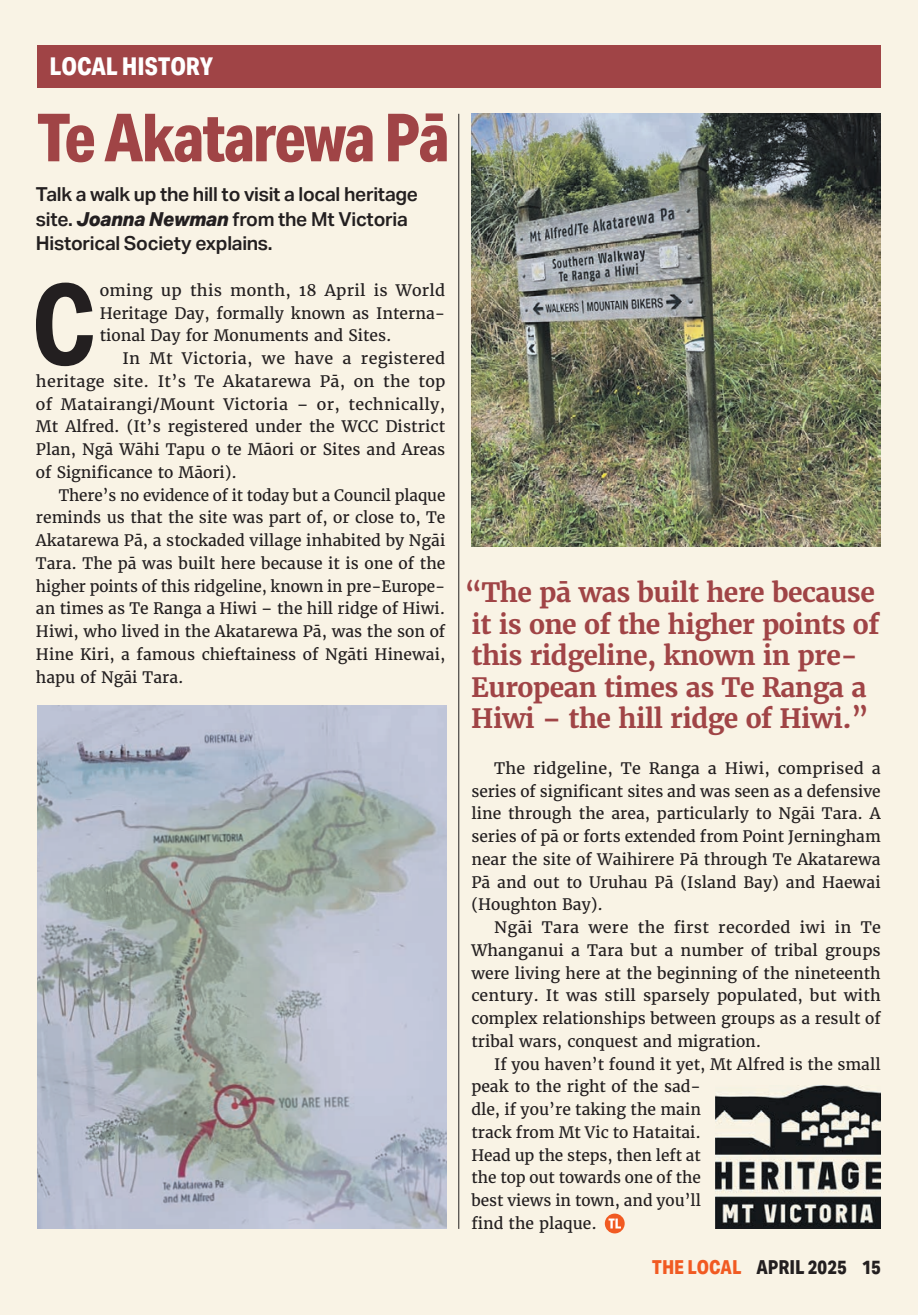
<style>
.page{position:relative;width:918px;height:1315px;background:#f9f3e5}
.page>*{position:absolute;margin:0;border:0;box-sizing:border-box;transform-origin:0 0}
.t1{font:700 111.3px "Aktiv Grotesk Cd";color:#231f20}
.t2{font:800 66.5px "Aktiv Grotesk Cd";letter-spacing:-.03em;color:#a04446}
.t3{font:700 26.6px/31.5px "Merriweather";letter-spacing:-.02em;color:#a04446}
.t4{font:800 24.5px "Aktiv Grotesk Cd";color:#fff}
.t5{font:600 19.25px/24.5px "Aktiv Grotesk";letter-spacing:-.015em;color:#231f20}
.t6{font:800 19.25px "Aktiv Grotesk Cd";letter-spacing:.005em;color:#231f20}
.t7{font:15.75px/22.8px "Merriweather";color:#231f20;text-align:justify}
.s1{font-weight:800;font-style:italic}
.s2{color:#f15a22}
</style>
<div class="page">
<img style="left:37px;top:705px;width:409px;height:524px">
<div style="left:37px;top:45px;width:844px;height:43px;background:#a04446"></div>
<hr style="left:458px;top:114px;width:1px;height:1114px;background:#231f20">
<img style="left:716px;top:1085px;width:164px;height:144px">
<svg style="left:605px;top:1213px;width:19px;height:20px"></svg>
<svg style="left:608px;top:1218px;width:13px;height:10px"></svg>
<img style="left:471px;top:114px;width:410px;height:432px">
<h3 class="t4" style="left:50px;top:53px;width:165px">LOCAL HISTORY</h3>
<h2 class="t2" style="left:37px;top:99px;width:414px">Te Akatarewa Pā</h2>
<p class="t5" style="left:36px;top:182px;width:384px">Talk a walk up the hill to visit a local heritage site. <span class="s1">Joanna Newman</span> from the Mt Victoria<br>Historical Society explains.</p>
<h1 class="t1" style="left:31px;top:260px;width:65px">C</h1>
<p class="t7" style="left:100px;top:279px;width:347px">oming up this month, 18 April is World Heritage Day, formally known as Interna&shy;tional Day for Monuments and Sites.</p>
<p class="t7" style="left:36px;top:347px;width:411px;text-indent:86px">In Mt Victoria, we have a registered heritage site. It’s Te Akatarewa Pā, on the top of Matairangi/Mount Victoria – or, technically, Mt Alfred. (It’s registered under the WCC District Plan, Ngā Wāhi Tapu o te Māori or Sites and Areas of Significance to Māori).</p>
<p class="t7" style="left:36px;top:484px;width:411px;text-indent:23px">There’s no evidence of it today but a Council plaque reminds us that the site was part of, or close to, Te Akatarewa Pā, a stockaded village inhabited by Ngāi Tara. The pā was built here because it is one of the higher points of this ridgeline, known in pre-Europe&shy;an times as Te Ranga a Hiwi – the hill ridge of Hiwi.<br>Hiwi, who lived in the Akatarewa Pā, was the son of Hine Kiri, a famous chieftainess of Ngāti Hinewai, hapu of Ngāi Tara.</p>
<h3 class="t3" style="left:465px;top:576px;width:416px">“The pā was built here because it is one of the higher points of this ridgeline, known in pre-<br>European times as Te Ranga a<br>Hiwi – the hill ridge of Hiwi.”</h3>
<p class="t7" style="left:471px;top:757px;width:411px;text-indent:23px">The ridgeline, Te Ranga a Hiwi, comprised a series of significant sites and was seen as a defensive line through the area, particularly to Ngāi Tara. A series of pā or forts extended from Point Jerningham near the site of Waihirere Pā through Te Akatarewa Pā and out to Uruhau Pā (Island Bay) and Haewai (Houghton Bay).</p>
<p class="t7" style="left:471px;top:916px;width:411px;text-indent:23px">Ngāi Tara were the first recorded iwi in Te Whanganui a Tara but a number of tribal groups were living here at the beginning of the nineteenth century. It was still sparsely populated, but with complex relationships between groups as a result of tribal wars, conquest and migration.</p>
<p class="t7" style="left:471px;top:1052px;width:411px;text-align:left;text-indent:23px">If you haven’t found it yet, Mt Alfred is the small peak to the right of the sad-<br>dle, if you’re taking the main<br>track from Mt Vic to Hataitai.<br>Head up the steps, then left at<br>the top out towards one of the<br>best views in town, and you’ll<br>find the plaque.</p>
<p class="t6" style="left:652px;top:1256px;width:230px"><span class="s2">THE LOCAL</span> APRIL 2025 15</p>
</div>
